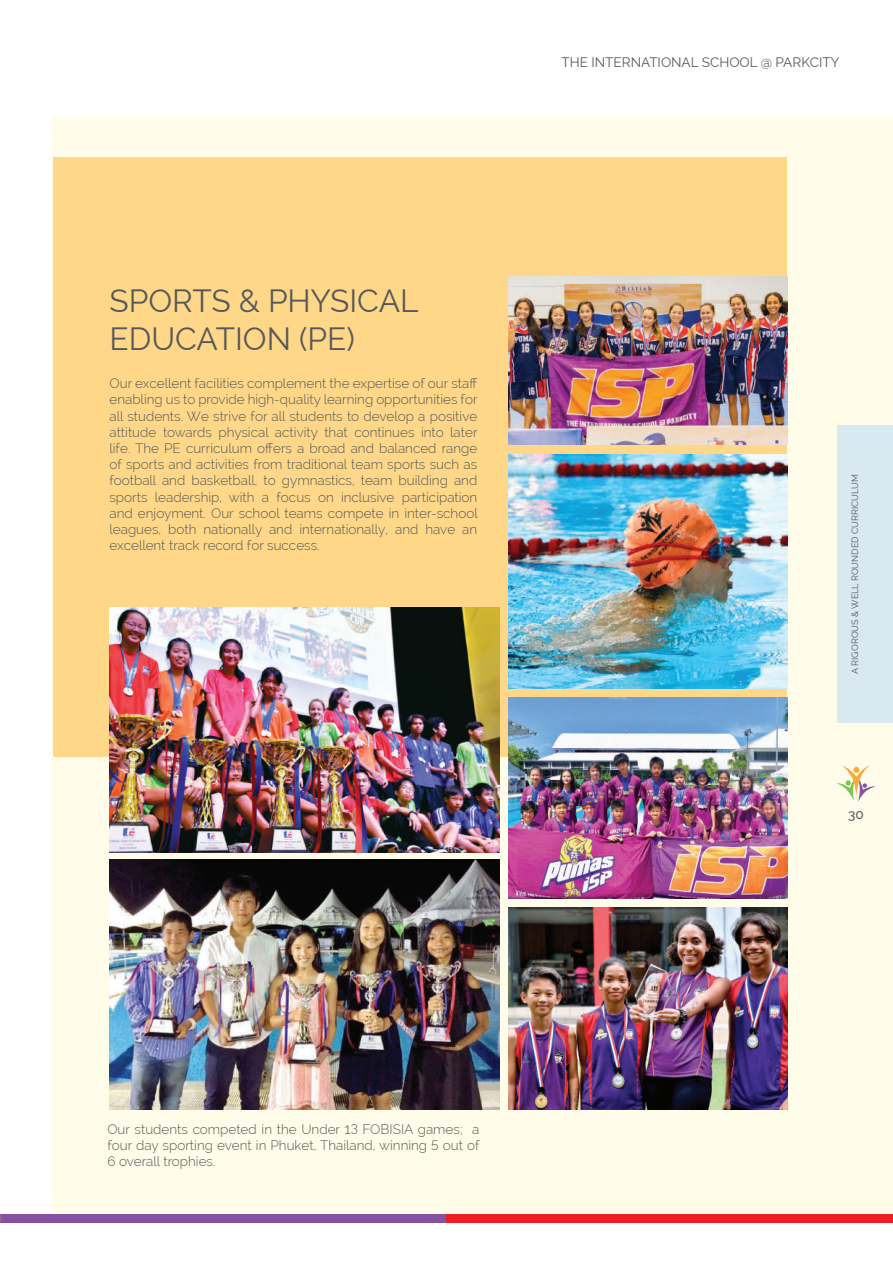
<style>
.page{position:relative;width:893px;height:1263px;background:#fff}
.page>*{position:absolute;margin:0;border:0;box-sizing:border-box;transform-origin:0 0}
.t1{font:31.5px/37.8px "Raleway";color:#57585a}
.t2{font:300 13.5px/16.2px "Raleway";color:#57585a;text-align:justify}
.t3{font:13.5px "Raleway";color:#57585a}
.t4{font:500 13.5px "Raleway";color:#57585a}
.t5{font:9px "Raleway";color:#57585a}
.s1{font-size:15px}
</style>
<div class="page">
<div style="left:53px;top:118px;width:840px;height:1099px;background:#fffde9"></div>
<div style="left:53px;top:157px;width:734px;height:600px;background:#fed888"></div>
<div style="left:0;top:1214px;width:446px;height:8px;background:#8551a0"></div>
<div style="left:446px;top:1214px;width:447px;height:8px;background:#ee1d23"></div>
<img style="left:109px;top:859px;width:391px;height:250px">
<img style="left:109px;top:607px;width:391px;height:246px">
<img style="left:509px;top:277px;width:278px;height:168px">
<img style="left:509px;top:454px;width:278px;height:234px">
<img style="left:509px;top:697px;width:278px;height:202px">
<img style="left:509px;top:908px;width:278px;height:201px">
<div style="left:838px;top:425px;width:55px;height:298px;background:#d8e9f1"></div>
<svg style="left:836px;top:765px;width:40px;height:37px"></svg>
<p class="t3" style="left:561px;top:54px;width:280px">THE INTERNATIONAL SCHOOL @ PARKCITY</p>
<h1 class="t1" style="left:109px;top:282px;width:311px">SPORTS &amp; PHYSICAL<br>EDUCATION (PE)</h1>
<p class="t2" style="left:109px;top:375px;width:370px">Our excellent facilities complement the expertise of our staff enabling us to provide high-quality learning opportunities for all students. We strive for all students to develop a positive attitude towards physical activity that continues into later life. The PE curriculum offers a broad and balanced range of sports and activities from traditional team sports such as football and basketball, to gymnastics, team building and sports leadership, with a focus on inclusive participation and enjoyment. Our school teams compete in inter-school leagues, both nationally and internationally, and have an excellent track record for success.</p>
<p class="t5" style="left:850px;top:674px;width:201px;rotate:-90deg">A RIGOROUS &amp; WELL ROUNDED CURRICULUM</p>
<p class="t4" style="left:848px;top:806px;width:17px">30</p>
<p class="t2" style="left:107px;top:1121px;width:374px">Our students competed in the Under <span class="s1">1</span>3 FOBISIA games; a four day sporting event in Phuket, Thailand, winning 5 out of 6 overall trophies.</p>
</div>
